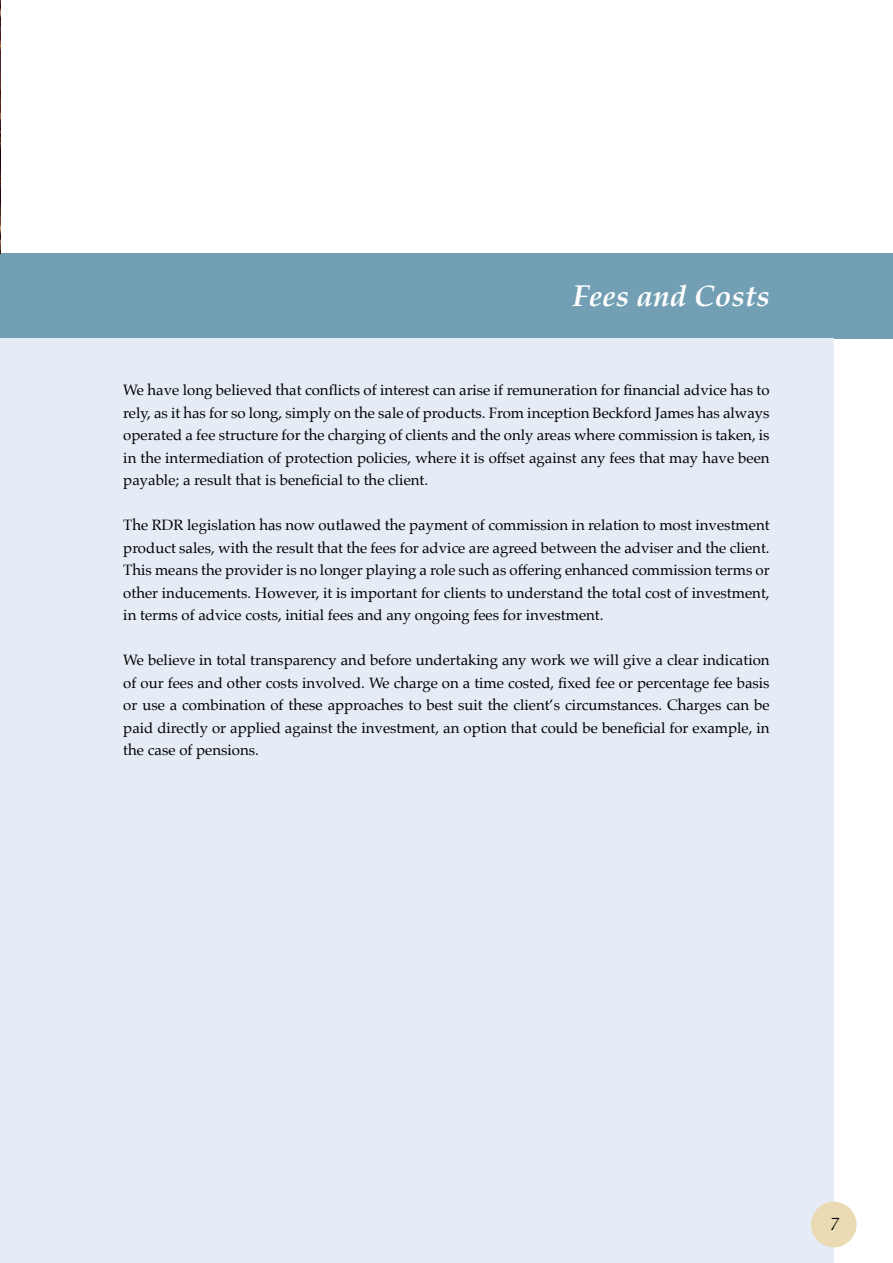
<style>
.page{position:relative;width:893px;height:1263px;background:#fff}
.page>*{position:absolute;margin:0;border:0;box-sizing:border-box;transform-origin:0 0}
.t1{font:italic 700 30px "Palatino";color:#fff}
.t2{font:italic 18px "Palatino";color:#000}
.t3{font:15px/22.5px "Palatino";color:#000;text-align:justify}
</style>
<div class="page">
<div style="left:0;top:253px;width:893px;height:85px;background:#729fb3"></div>
<div style="left:0;top:338px;width:834px;height:925px;background:#e5ecf5"></div>
<div style="left:811px;top:1202px;width:46px;height:45px;background:#eadbb5;border-radius:50%"></div>
<img style="left:0;top:0;width:1px;height:253px">
<h1 class="t1" style="left:572px;top:271px;width:199px">Fees and Costs</h1>
<p class="t3" style="left:123px;top:379px;width:648px">We have long believed that conflicts of interest can arise if remuneration for financial advice has to rely, as it has for so long, simply on the sale of products. From inception Beckford James has always operated a fee structure for the charging of clients and the only areas where commission is taken, is in the intermediation of protection policies, where it is offset against any fees that may have been payable; a result that is beneficial to the client.</p>
<p class="t3" style="left:123px;top:514px;width:648px">The RDR legislation has now outlawed the payment of commission in relation to most investment product sales, with the result that the fees for advice are agreed between the adviser and the client.<br>This means the provider is no longer playing a role such as offering enhanced commission terms or other inducements. However, it is important for clients to understand the total cost of investment, in terms of advice costs, initial fees and any ongoing fees for investment.</p>
<p class="t3" style="left:123px;top:649px;width:648px">We believe in total transparency and before undertaking any work we will give a clear indication of our fees and other costs involved. We charge on a time costed, fixed fee or percentage fee basis or use a combination of these approaches to best suit the client’s circumstances. Charges can be paid directly or applied against the investment, an option that could be beneficial for example, in the case of pensions.</p>
<p class="t2" style="left:830px;top:1208px;width:10px">7</p>
</div>
